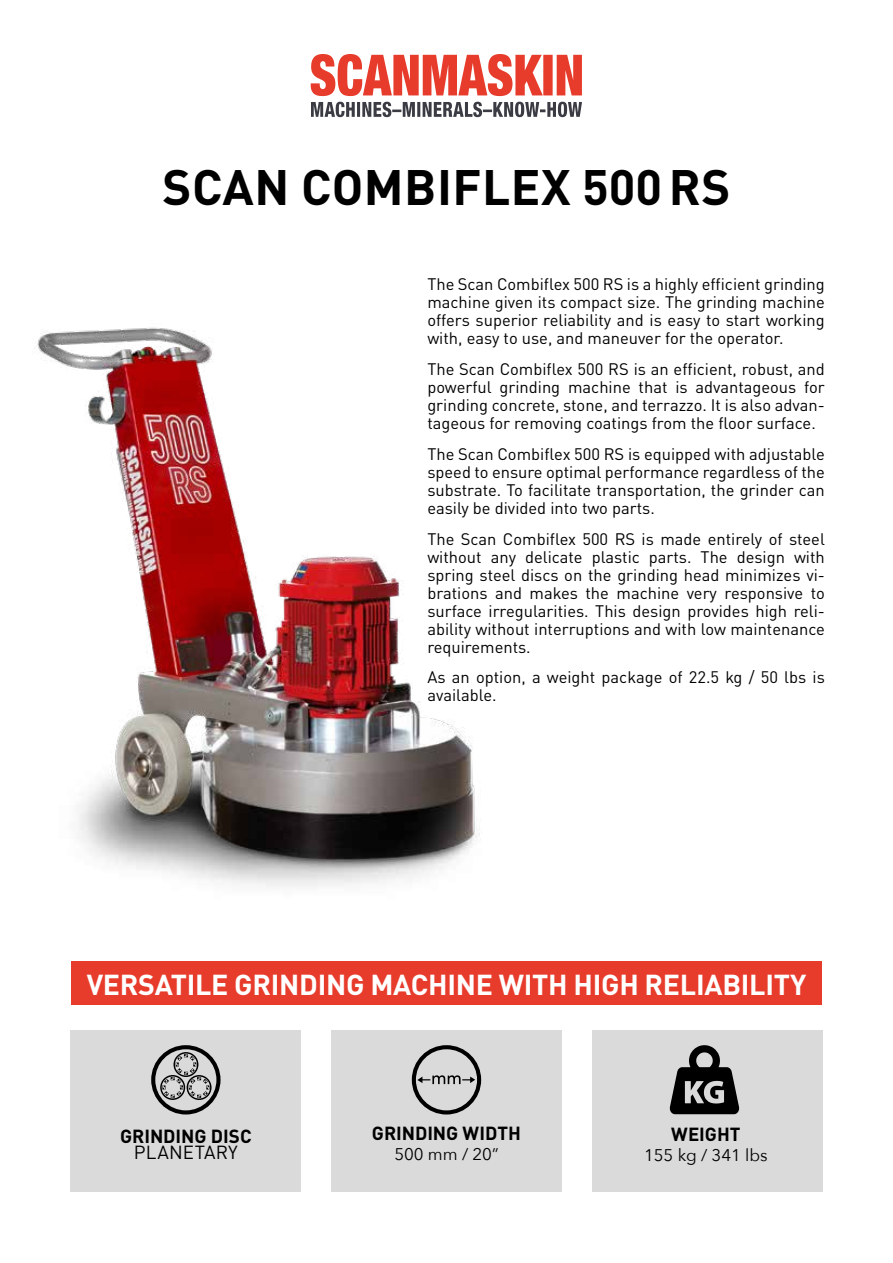
<style>
.page{position:relative;width:893px;height:1263px;background:#fff}
.page>*{position:absolute;margin:0;border:0;box-sizing:border-box;transform-origin:0 0}
.t1{font:700 49.2px "DIN Pro";letter-spacing:.01em;color:#000}
.t2{font:700 28.5px "DIN Pro";letter-spacing:-.01em;color:#fff}
.t3{font:700 18.75px "DIN Pro";color:#000}
.t4{font:18.75px "DIN Pro";letter-spacing:.01em;color:#000}
.t5{font:16.8px "Avenir Next";color:#000}
.t6{font:16.5px/18px "DIN Pro";color:#000;text-align:justify}
</style>
<div class="page">
<div style="left:331px;top:1030px;width:231px;height:161px;background:#dadada"></div>
<div style="left:592px;top:1030px;width:230px;height:161px;background:#dadada"></div>
<div style="left:70px;top:1030px;width:231px;height:161px;background:#dadada"></div>
<div style="left:71px;top:961px;width:751px;height:44px;background:#e73b2b"></div>
<svg style="left:311px;top:54px;width:271px;height:42px"></svg>
<svg style="left:311px;top:102px;width:271px;height:15px"></svg>
<svg style="left:412px;top:1045px;width:69px;height:69px"></svg>
<svg style="left:151px;top:1045px;width:70px;height:69px"></svg>
<svg style="left:670px;top:1045px;width:69px;height:69px"></svg>
<img style="left:34px;top:327px;width:446px;height:560px">
<h1 class="t1" style="left:163px;top:146px;width:569px">SCAN COMBIFLEX 500RS</h1>
<p class="t6" style="left:427px;top:274px;width:399px">The Scan Combiflex 500 RS is a highly efficient grinding machine given its compact size. The grinding machine offers superior reliability and is easy to start working with, easy to use, and maneuver for the operator.</p>
<p class="t6" style="left:427px;top:358px;width:399px">The Scan Combiflex 500 RS is an efficient, robust, and powerful grinding machine that is advantageous for grinding concrete, stone, and terrazzo. It is also advan&shy;tageous for removing coatings from the floor surface.</p>
<p class="t6" style="left:427px;top:443px;width:399px">The Scan Combiflex 500 RS is equipped with adjustable speed to ensure optimal performance regardless of the substrate. To facilitate transportation, the grinder can easily be divided into two parts.</p>
<p class="t6" style="left:427px;top:528px;width:399px">The Scan Combiflex 500 RS is made entirely of steel without any delicate plastic parts. The design with spring steel discs on the grinding head minimizes vi&shy;brations and makes the machine very responsive to surface irregularities. This design provides high reli&shy;ability without interruptions and with low maintenance requirements.</p>
<p class="t6" style="left:427px;top:667px;width:399px">As an option, a weight package of 22.5 kg / 50 lbs is available.</p>
<h2 class="t2" style="left:87px;top:960px;width:721px">VERSATILE GRINDING MACHINE WITH HIGH RELIABILITY</h2>
<p class="t3" style="left:120px;top:1120px;width:133px">GRINDING DISC</p>
<p class="t4" style="left:134px;top:1138px;width:105px">PLANETARY</p>
<p class="t3" style="left:372px;top:1117px;width:151px">GRINDING WIDTH</p>
<p class="t5" style="left:394px;top:1140px;width:106px">500 mm / 20”</p>
<p class="t3" style="left:671px;top:1118px;width:71px">WEIGHT</p>
<p class="t5" style="left:644px;top:1141px;width:125px">155 kg / 341 lbs</p>
</div>
